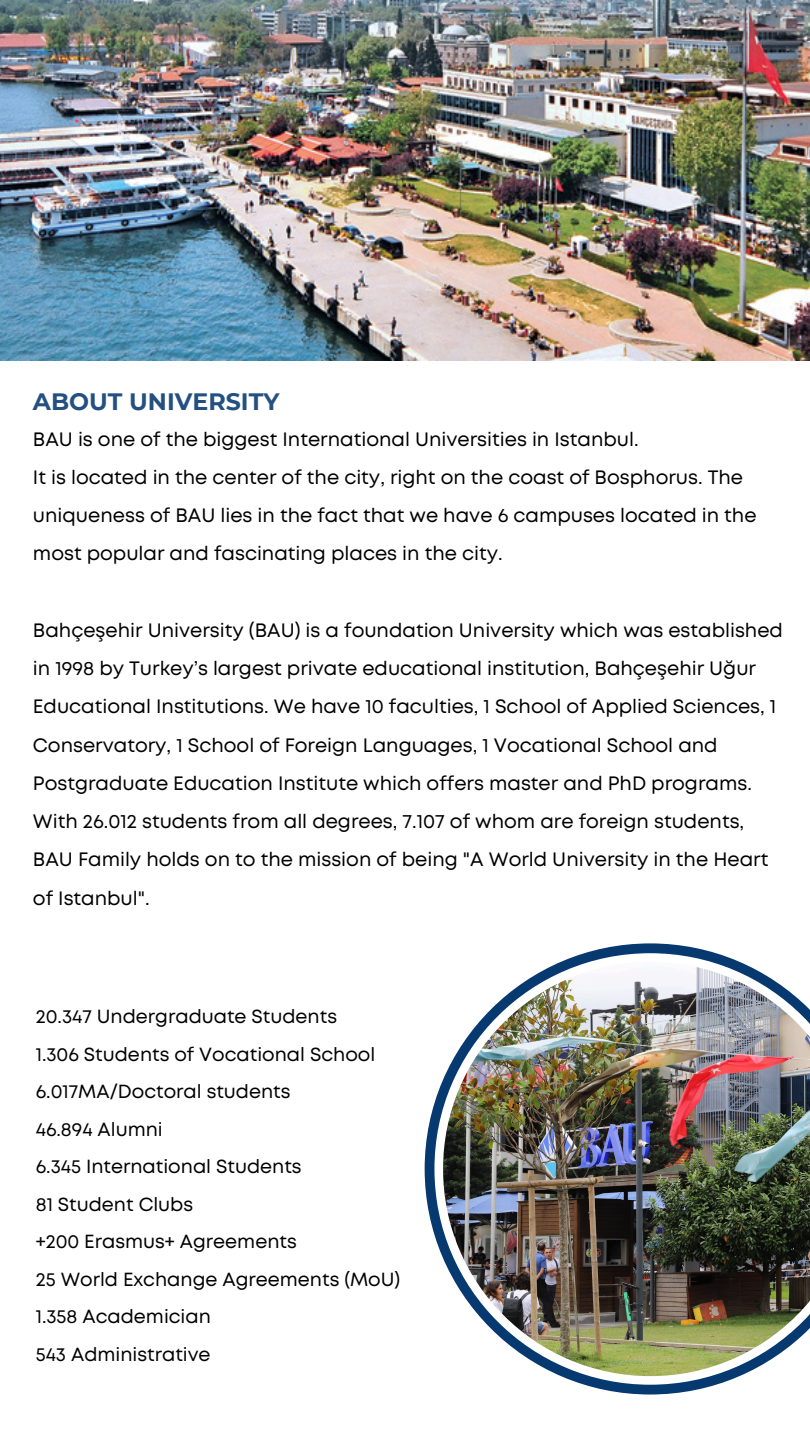
<style>
.page{position:relative;width:810px;height:1440px;background:#fff}
.page>*{position:absolute;margin:0;border:0;box-sizing:border-box;transform-origin:0 0}
.t1{font:700 23.7px "Montserrat";color:#063970}
.t2{font:19.4px/38.2px "Mont";color:#000}
.t3{font:19px/37.5px "Mont";color:#000}
</style>
<div class="page">
<img style="left:0;top:0;width:810px;height:361px">
<svg style="left:425px;top:943px;width:315px;height:451px"></svg>
<img style="left:443px;top:962px;width:367px;height:414px">
<p class="t1" style="left:33px;top:387px;width:248px">ABOUT UNIVERSITY</p>
<p class="t2" style="left:33px;top:421px;width:607px">BAU is one of the biggest International Universities i n Istanbul.</p>
<p class="t2" style="left:33px;top:459px;width:725px">It is located i n the center of the city, right on the coast of Bosphorus. The uniqueness of BAU lies i n the fact that we have 6 campuses located i n the most popular and fasci nati ng places i n the city.</p>
<p class="t2" style="left:33px;top:612px;width:752px">Bahçeşehi r University (BAU) is a foundation University which was established i n 1998 by Turkey’s largest private educational i nstitution, Bahçeşehi r Uğur Educational Institutions. We have 10 faculties, 1 School of Applied Sciences, 1<br>Conservatory, 1 School of Foreign Languages, 1 Vocational School and Postgraduate Education Institute which offers master and PhD programs.</p>
<p class="t2" style="left:33px;top:804px;width:737px">With 26.012 students from all degrees, 7.107 of whom are foreign students,<br>BAU Fami ly holds on to the mission of bei ng "A World University i n the Heart of Istanbul".</p>
<h1 class="t3" style="left:36px;top:999px;width:303px">20.347 Undergraduate Students</h1>
<p class="t3" style="left:36px;top:1037px;width:341px">1.306 Students of Vocational School<br>6.017MA/Doctoral students</p>
<p class="t3" style="left:36px;top:1112px;width:125px">46.894 Alumni</p>
<p class="t3" style="left:36px;top:1149px;width:267px">6.345 International Students</p>
<p class="t3" style="left:36px;top:1187px;width:159px">81 Student Clubs</p>
<p class="t3" style="left:36px;top:1224px;width:263px">+200 Erasmus+ Agreements</p>
<p class="t3" style="left:36px;top:1262px;width:366px">25 World Exchange Agreements (MoU)</p>
<p class="t3" style="left:36px;top:1299px;width:177px">1.358 Academician</p>
<p class="t3" style="left:36px;top:1337px;width:176px">543 Admi nistrative</p>
</div>
